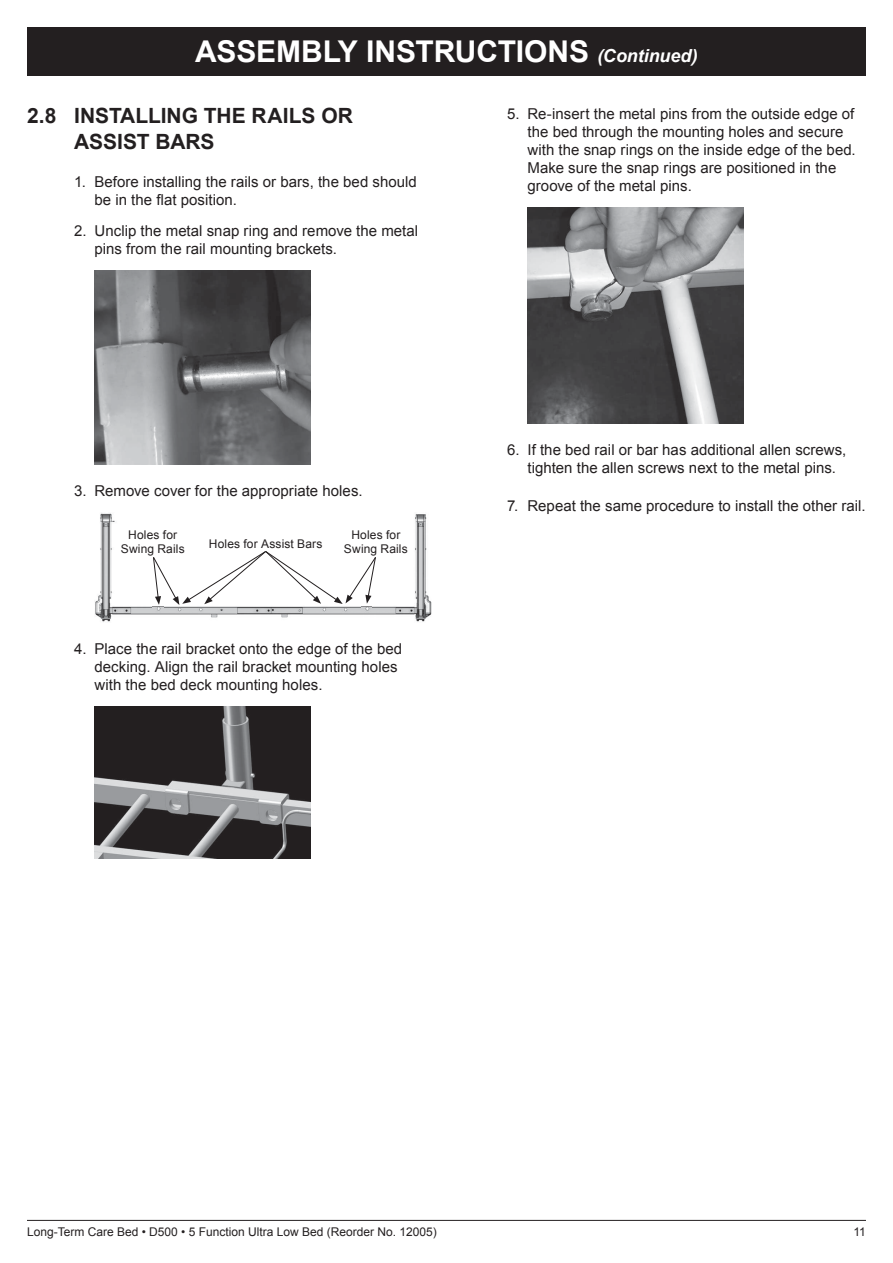
<style>
.page{position:relative;width:893px;height:1263px;background:#fff}
.page>*{position:absolute;margin:0;border:0;box-sizing:border-box;transform-origin:0 0}
.t1{font:700 30px "Arial";letter-spacing:-.005em;color:#fff}
.t2{font:700 21px/25.2px "Arial";color:#231f20}
.t3{font:15px/18px "Arial";letter-spacing:.005em;color:#231f20}
.t4{font:12px/14.4px "Arial";letter-spacing:.005em;color:#231f20;text-align:center}
.s1{font-style:italic;font-size:18px}
</style>
<div class="page">
<hr style="left:27px;top:1220px;width:839px;height:1px;background:#231f20">
<div style="left:27px;top:27px;width:839px;height:49px;background:#231f20"></div>
<img style="left:95px;top:271px;width:215px;height:194px">
<img style="left:95px;top:513px;width:337px;height:109px">
<svg style="left:152px;top:551px;width:224px;height:61px"></svg>
<img style="left:95px;top:706px;width:215px;height:153px">
<img style="left:527px;top:207px;width:216px;height:216px">
<h1 class="t1" style="left:195px;top:32px;width:504px">ASSEMBLY INSTRUCTIONS <span class="s1">(Continued)</span></h1>
<h2 class="t2" style="left:74px;top:104px;width:280px;text-indent:-47px">2.8 INSTALLING THE RAILS OR<br>ASSIST BARS</h2>
<p class="t3" style="left:95px;top:173px;width:324px;text-indent:-20px">1. Before installing the rails or bars, the bed should be in the flat position.</p>
<p class="t3" style="left:95px;top:222px;width:325px;text-indent:-20px">2. Unclip the metal snap ring and remove the metal pins from the rail mounting brackets.</p>
<p class="t3" style="left:74px;top:482px;width:290px">3. Remove cover for the appropriate holes.</p>
<p class="t4" style="left:121px;top:528px;width:65px">Holes for<br>Swing Rails</p>
<p class="t4" style="left:344px;top:528px;width:65px">Holes for<br>Swing Rails</p>
<p class="t4" style="left:209px;top:537px;width:115px">Holes for Assist Bars</p>
<p class="t3" style="left:95px;top:639px;width:309px;text-indent:-20px">4. Place the rail bracket onto the edge of the bed decking. Align the rail bracket mounting holes with the bed deck mounting holes.</p>
<p class="t3" style="left:527px;top:105px;width:330px;text-indent:-20px">5. Re-insert the metal pins from the outside edge of the bed through the mounting holes and secure with the snap rings on the inside edge of the bed.<br>Make sure the snap rings are positioned in the groove of the metal pins.</p>
<p class="t3" style="left:527px;top:440px;width:320px;text-indent:-20px">6. If the bed rail or bar has additional allen screws, tighten the allen screws next to the metal pins.</p>
<p class="t3" style="left:507px;top:497px;width:360px">7. Repeat the same procedure to install the other rail.</p>
<p class="t4" style="left:27px;top:1225px;width:411px">Long-Term Care Bed • D500 • 5 Function Ultra Low Bed (Reorder No. 12005)</p>
<p class="t4" style="left:853px;top:1225px;width:14px">11</p>
</div>
